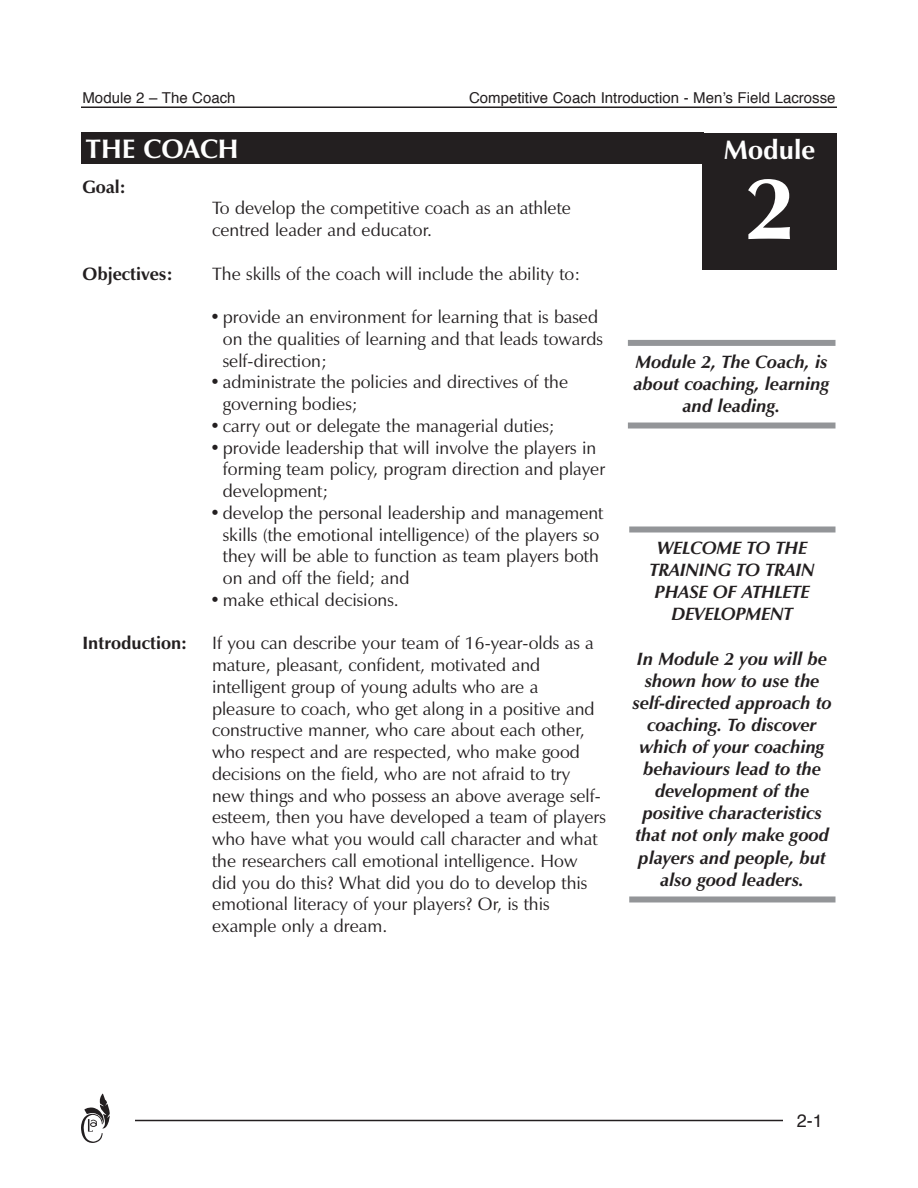
<style>
.page{position:relative;width:918px;height:1188px;background:#fff}
.page>*{position:absolute;margin:0;border:0;box-sizing:border-box;transform-origin:0 0}
.t1{font:700 90px "Zapf Humanist 601 BT";color:#fff}
.t2{font:700 27px "Zapf Humanist 601 BT";color:#fff}
.t3{font:18px/21.8px "Zapf Humanist 601 BT";color:#231f20}
.t4{font:italic 700 18px/22px "Zapf Humanist 601 BT";color:#231f20;text-align:center}
.t5{font:700 18px "Zapf Humanist 601 BT";color:#231f20}
.t6{font:18px "Helvetica";color:#231f20}
.t7{font:15px "Helvetica";color:#231f20}
</style>
<div class="page">
<hr style="left:135px;top:1120px;width:648px;height:1px;background:#231f20">
<hr style="left:81px;top:107px;width:756px;height:1px;background:#231f20">
<svg style="left:81px;top:1094px;width:29px;height:49px"></svg>
<div style="left:81px;top:133px;width:622px;height:31px;background:#231f20"></div>
<div style="left:702px;top:133px;width:135px;height:136px;background:#231f20"></div>
<div style="left:628px;top:340px;width:208px;height:6px;background:#939598"></div>
<div style="left:628px;top:423px;width:208px;height:6px;background:#939598"></div>
<div style="left:629px;top:526px;width:207px;height:6px;background:#939598"></div>
<div style="left:629px;top:896px;width:207px;height:6px;background:#939598"></div>
<p class="t7" style="left:469px;top:92px;width:368px">Competitive Coach Introduction - Men’s Field Lacrosse</p>
<p class="t7" style="left:82px;top:92px;width:155px">Module 2 – The Coach</p>
<h2 class="t2" style="left:86px;top:138px;width:155px">THE COACH</h2>
<h2 class="t2" style="left:724px;top:138px;width:93px">Module</h2>
<h1 class="t1" style="left:745px;top:172px;width:51px">2</h1>
<p class="t5" style="left:82px;top:179px;width:45px">Goal:</p>
<p class="t3" style="left:212px;top:199px;width:360px">To develop the competitive coach as an athlete centred leader and educator.</p>
<p class="t5" style="left:82px;top:266px;width:92px">Objectives:</p>
<p class="t3" style="left:212px;top:265px;width:370px">The skills of the coach will include the ability to:</p>
<p class="t3" style="left:223px;top:308px;width:381px;text-indent:-13px">•provide an environment for learning that is based on the qualities of learning and that leads towards self-direction;</p>
<p class="t3" style="left:223px;top:373px;width:347px;text-indent:-13px">•administrate the policies and directives of the governing bodies;</p>
<p class="t3" style="left:210px;top:417px;width:346px">•carry out or delegate the managerial duties;</p>
<p class="t3" style="left:223px;top:439px;width:384px;text-indent:-13px">•provide leadership that will involve the players in forming team policy, program direction and player development;</p>
<p class="t3" style="left:223px;top:504px;width:382px;text-indent:-13px">•develop the personal leadership and management skills (the emotional intelligence) of the players so they will be able to function as team players both on and off the field; and</p>
<p class="t3" style="left:210px;top:591px;width:190px">•make ethical decisions.</p>
<p class="t5" style="left:82px;top:636px;width:106px">Introduction:</p>
<p class="t3" style="left:212px;top:634px;width:395px">If you can describe your team of 16-year-olds as a mature, pleasant, confident, motivated and intelligent group of young adults who are a pleasure to coach, who get along in a positive and constructive manner, who care about each other, who respect and are respected, who make good decisions on the field, who are not afraid to try new things and who possess an above average self&shy;esteem, then you have developed a team of players who have what you would call character and what the researchers call emotional intelligence. How did you do this? What did you do to develop this emotional literacy of your players? Or, is this example only a dream.</p>
<p class="t4" style="left:634px;top:352px;width:197px">Module 2, The Coach, is about coaching, learning and leading.</p>
<p class="t4" style="left:650px;top:539px;width:166px">WELCOME TO THE<br>TRAINING TO TRAIN<br>PHASE OF ATHLETE<br>DEVELOPMENT</p>
<p class="t4" style="left:633px;top:649px;width:201px">In Module 2 you will be shown how to use the self-directed approach to coaching. To discover which of your coaching behaviours lead to the development of the positive characteristics that not only make good players and people, but also good leaders.</p>
<p class="t6" style="left:797px;top:1113px;width:28px">2-1</p>
</div>
